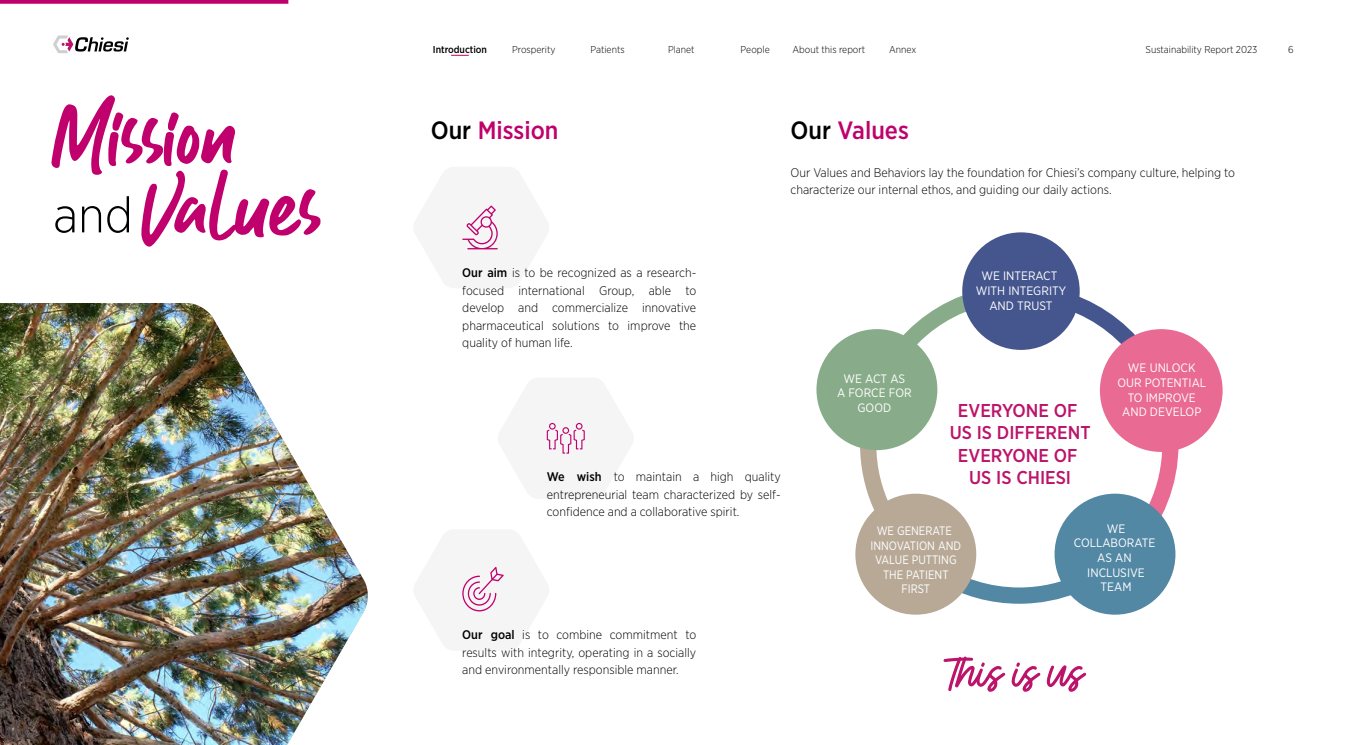
<style>
.page{position:relative;width:1347px;height:745px;background:#fff}
.page>*{position:absolute;margin:0;border:0;box-sizing:border-box;transform-origin:0 0}
.t1{font:87.5px/71.2px "Guthen Bloots Basic";letter-spacing:.005em;color:#c0006c}
.t2{font:500 25px "Gotham Narrow";color:#c0006c}
.t3{font:500 18.5px/22.2px "Gotham Narrow";color:#bc136b;text-align:center}
.t4{font:300 12.5px/17.5px "Gotham Narrow";color:#000;text-align:justify}
.t5{font:12.25px/14.6px "Gotham Narrow";color:#fff;text-align:center}
.t6{font:12.25px/14.6px "Gotham Narrow";color:#fff;text-align:center;scale:.94 1}
.t7{font:300 10px "Gotham Narrow";color:#000}
.t8{font:500 10px "Gotham Narrow";color:#000}
.s1{font-family:"Gotham Narrow";font-weight:300;font-size:50px;color:#000}
.s2{color:#000}
.s3{font-weight:500}
</style>
<div class="page">
<svg style="left:546px;top:422px;width:39px;height:32px"></svg>
<svg style="left:462px;top:566px;width:42px;height:46px"></svg>
<div style="left:855px;top:493px;width:121px;height:121px;background:#b8a997;border-radius:50%"></div>
<svg style="left:860px;top:285px;width:318px;height:318px"></svg>
<div style="left:962px;top:232px;width:117px;height:117px;background:#45568f;border-radius:50%"></div>
<div style="left:1099px;top:329px;width:123px;height:122px;background:#e96a93;border-radius:50%"></div>
<div style="left:1054px;top:493px;width:121px;height:121px;background:#5288a4;border-radius:50%"></div>
<div style="left:816px;top:329px;width:121px;height:121px;background:#88ac89;border-radius:50%"></div>
<svg style="left:943px;top:656px;width:62px;height:35px"></svg>
<svg style="left:1011px;top:662px;width:29px;height:29px"></svg>
<svg style="left:1046px;top:665px;width:40px;height:26px"></svg>
<svg style="left:462px;top:205px;width:36px;height:45px"></svg>
<img style="left:0;top:303px;width:368px;height:441px">
<svg style="left:53px;top:35px;width:76px;height:18px"></svg>
<svg style="left:451px;top:55px;width:18px;height:1px"></svg>
<svg style="left:0;top:0;width:288px;height:4px"></svg>
<h1 class="t1" style="left:53px;top:95px;width:269px">Mission <span class="s1">and</span> Values</h1>
<p class="t8" style="left:433px;top:43px;width:56px">Introduction</p>
<p class="t7" style="left:512px;top:44px;width:45px">Prosperity</p>
<p class="t7" style="left:590px;top:44px;width:36px">Patients</p>
<p class="t7" style="left:668px;top:44px;width:28px">Planet</p>
<p class="t7" style="left:740px;top:44px;width:31px">People</p>
<p class="t7" style="left:792px;top:44px;width:74px">About this report</p>
<p class="t7" style="left:889px;top:44px;width:29px">Annex</p>
<p class="t7" style="left:1145px;top:44px;width:113px">Sustainability Report 2023</p>
<p class="t7" style="left:1288px;top:44px;width:7px">6</p>
<h2 class="t2" style="left:431px;top:114px;width:129px"><span class="s2">Our</span> Mission</h2>
<h2 class="t2" style="left:790px;top:114px;width:120px"><span class="s2">Our</span> Values</h2>
<p class="t4" style="left:790px;top:163px;width:446px">Our Values and Behaviors lay the foundation for Chiesi’s company culture, helping to characterize our internal ethos, and guiding our daily actions.</p>
<p class="t4" style="left:462px;top:263px;width:235px"><span class="s3">Our aim</span> is to be recognized as a research&shy;focused international Group, able to develop and commercialize innovative pharmaceutical solutions to improve the quality of human life.</p>
<p class="t4" style="left:547px;top:467px;width:235px"><span class="s3">We wish</span> to maintain a high quality entrepreneurial team characterized by self&shy;confidence and a collaborative spirit.</p>
<p class="t4" style="left:462px;top:625px;width:235px"><span class="s3">Our goal</span> is to combine commitment to results with integrity, operating in a socially and environmentally responsible manner.</p>
<p class="t5" style="left:837px;top:370px;width:76px">WE ACT AS<br>A FORCE FOR<br>GOOD</p>
<p class="t5" style="left:975px;top:268px;width:92px">WE INTERACT<br>WITH INTEGRITY<br>AND TRUST</p>
<h3 class="t3" style="left:949px;top:399px;width:142px">EVERYONE OF<br>US IS DIFFERENT<br>EVERYONE OF<br>US IS CHIESI</h3>
<p class="t5" style="left:1117px;top:360px;width:90px">WE UNLOCK<br>OUR POTENTIAL<br>TO IMPROVE<br>AND DEVELOP</p>
<p class="t6" style="left:870px;top:522px;width:98px">WE GENERATE<br>INNOVATION AND<br>VALUE PUTTING<br>THE PATIENT<br>FIRST</p>
<p class="t5" style="left:1073px;top:520px;width:83px">WE<br>COLLABORATE<br>AS AN<br>INCLUSIVE<br>TEAM</p>
</div>
